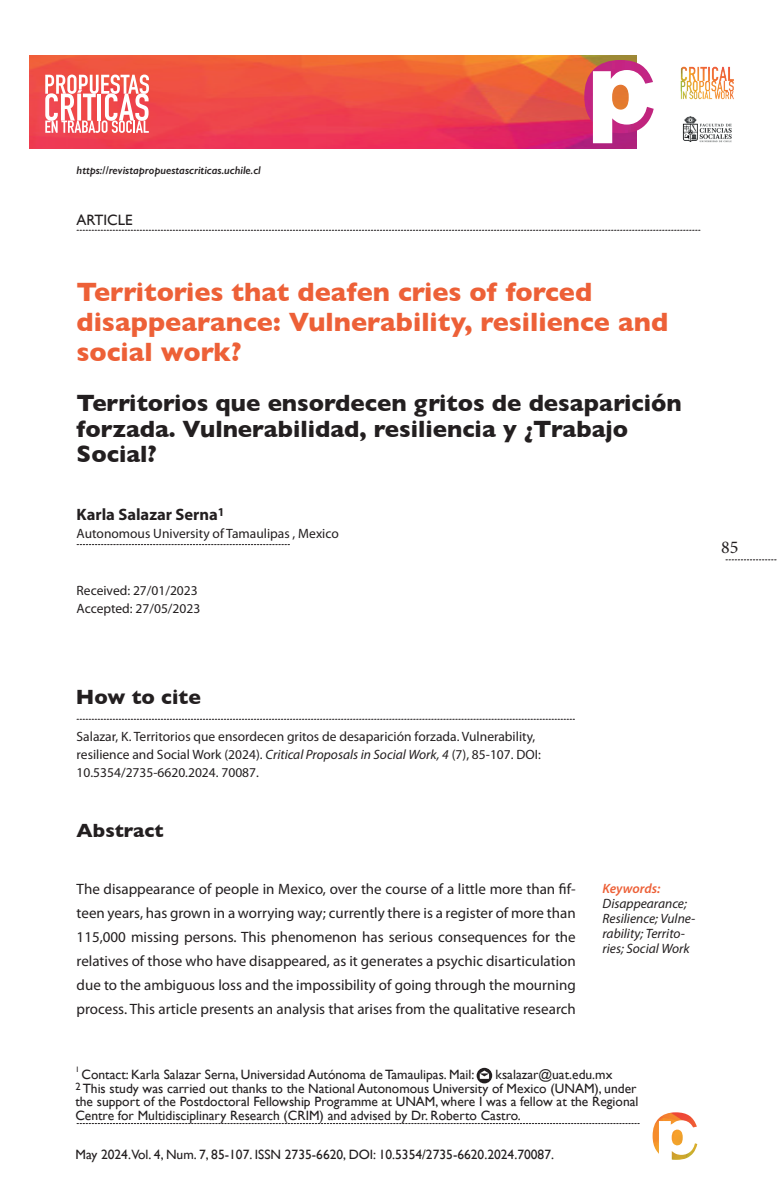
<style>
.page{position:relative;width:777px;height:1187px;background:#fff}
.page>*{position:absolute;margin:0;border:0;box-sizing:border-box;transform-origin:0 0}
.t1{font:700 27px/30px "Gill Sans";color:#ed6037}
.t2{font:700 24px/25.5px "Gill Sans";color:#231f20}
.t3{font:700 21px "Gill Sans";color:#231f20}
.t4{font:700 19.5px "Gill Sans";color:#231f20}
.t5{font:18px "Minion Pro";color:#231f20}
.t6{font:700 16.5px "Myriad Pro";color:#231f20}
.t7{font:15px/24px "Myriad Pro";color:#231f20;text-align:justify}
.t8{font:15px "Gill Sans";color:#231f20}
.t9{font:13.5px/13.5px "Gill Sans";color:#231f20}
.t10{font:13.5px/18px "Myriad Pro";color:#231f20}
.t11{font:italic 13.5px/15px "Myriad Pro";color:#231f20}
.t12{font:italic 600 13.5px "Myriad Pro";color:#ed6037}
.t13{font:italic 600 11.25px "Gill Sans";color:#231f20}
.t14{font:7.8px "Gill Sans";color:#231f20}
.s1{font-style:italic}
</style>
<div class="page">
<img style="left:30px;top:56px;width:606px;height:93px">
<img style="left:652px;top:1112px;width:45px;height:41px">
<svg style="left:658px;top:1120px;width:37px;height:40px"></svg>
<svg style="left:725px;top:559px;width:51px;height:1px"></svg>
<svg style="left:77px;top:1123px;width:562px;height:1px"></svg>
<img style="left:584px;top:60px;width:69px;height:73px">
<svg style="left:592px;top:70px;width:55px;height:73px"></svg>
<img style="left:680px;top:66px;width:54px;height:34px">
<img style="left:682px;top:116px;width:49px;height:27px">
<svg style="left:45px;top:75px;width:104px;height:58px"></svg>
<svg style="left:77px;top:230px;width:622px;height:1px"></svg>
<svg style="left:77px;top:718px;width:497px;height:1px"></svg>
<svg style="left:476px;top:1067px;width:16px;height:16px"></svg>
<svg style="left:77px;top:544px;width:212px;height:1px"></svg>
<p class="t13" style="left:77px;top:163px;width:186px">https://revistapropuestascriticas.uchile.cl</p>
<p class="t8" style="left:77px;top:211px;width:57px">ARTICLE</p>
<h1 class="t1" style="left:76px;top:276px;width:593px">Territories that deafen cries of forced disappearance: Vulnerability, resilience and social work?</h1>
<h2 class="t2" style="left:77px;top:390px;width:606px">Territorios que ensordecen gritos de desaparición forzada. Vulnerabilidad, resiliencia y ¿Trabajo<br>Social?</h2>
<p class="t6" style="left:77px;top:504px;width:149px">Karla Salazar Serna<sup>1</sup></p>
<p class="t10" style="left:77px;top:525px;width:263px">Autonomous University of Tamaulipas , Mexico</p>
<p class="t10" style="left:77px;top:582px;width:125px">Received: 27/01/2023<br>Accepted: 27/05/2023</p>
<p class="t5" style="left:720px;top:535px;width:19px">85</p>
<h3 class="t3" style="left:76px;top:680px;width:126px">How to cite</h3>
<p class="t10" style="left:77px;top:727px;width:465px">Salazar, K. Territorios que ensordecen gritos de desaparición forzada. Vulnerability, resilience and Social Work (2024). <span class="s1">Critical Proposals in Social Work, 4</span> (7), 85-107. DOI:<br>10.5354/2735-6620.2024. 70087.</p>
<h3 class="t4" style="left:77px;top:815px;width:88px">Abstract</h3>
<p class="t7" style="left:77px;top:877px;width:500px">The disappearance of people in Mexico, over the course of a little more than fif&shy;teen years, has grown in a worrying way; currently there is a register of more than 115,000 missing persons. This phenomenon has serious consequences for the relatives of those who have disappeared, as it generates a psychic disarticulation due to the ambiguous loss and the impossibility of going through the mourning process. This article presents an analysis that arises from the qualitative research</p>
<p class="t12" style="left:602px;top:879px;width:59px">Keywords:</p>
<p class="t11" style="left:602px;top:895px;width:94px">Disappearance;<br>Resilience; Vulne&shy;rability; Territo&shy;ries; Social Work</p>
<p class="t14" style="left:75px;top:1064px;width:5px">1</p>
<p class="t9" style="left:75px;top:1067px;width:564px;text-indent:420px">ksalazar@uat.edu.mx<br><sup>2</sup> This study was carried out thanks to the National Autonomous University of Mexico (UNAM), under the support of the Postdoctoral Fellowship Programme at UNAM, where I was a fellow at the Regional Centre for Multidisciplinary Research (CRIM) and advised by Dr. Roberto Castro.</p>
<p class="t9" style="left:81px;top:1067px;width:394px">Contact: Karla Salazar Serna, Universidad Autónoma de Tamaulipas. Mail:</p>
<p class="t9" style="left:75px;top:1147px;width:480px">May 2024.Vol. 4, Num. 7, 85-107. ISSN 2735-6620, DOI: 10.5354/2735-6620.2024.70087.</p>
</div>
